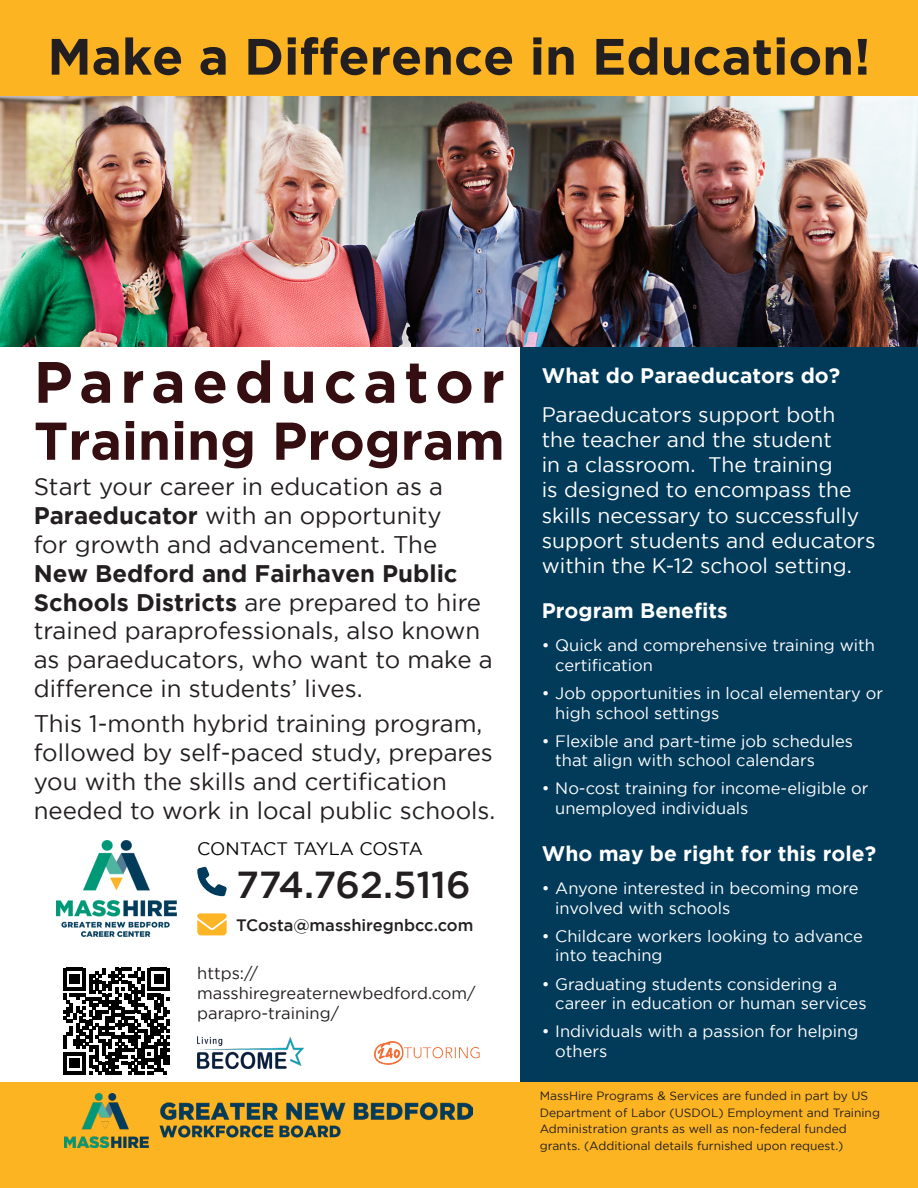
<style>
.page{position:relative;width:918px;height:1188px;background:#fff}
.page>*{position:absolute;margin:0;border:0;box-sizing:border-box;transform-origin:0 0}
.t1{font:700 58.2px "Gotham";letter-spacing:.115em;color:#340e10}
.t2{font:700 53.1px "Gotham";color:#340e10}
.t3{font:700 51px "Gotham";color:#231f20}
.t4{font:500 37.5px "Gotham";color:#231f20}
.t5{font:24px/28.8px "Gotham";color:#231f20}
.t6{font:21px/25.2px "Gotham";color:#fff}
.t7{font:700 21px "Gotham";color:#fff}
.t8{font:18px "Gotham";letter-spacing:-.015em;color:#040503}
.t9{font:16.5px/19.5px "Gotham";color:#fff}
.t10{font:16.5px/19.8px "Gotham";color:#231f20}
.t11{font:500 16.5px "Gotham";color:#231f20}
.t12{font:12px/16.5px "Gotham";color:#231f20}
.s1{font-weight:700}
</style>
<div class="page">
<div style="left:521px;top:11px;width:397px;height:1177px;background:#023b5a"></div>
<div style="left:0;top:0;width:918px;height:161px;background:#fcb423"></div>
<img style="left:1px;top:96px;width:916px;height:251px">
<div style="left:0;top:1082px;width:918px;height:106px;background:#fcb423"></div>
<svg style="left:63px;top:968px;width:107px;height:107px"></svg>
<img style="left:57px;top:841px;width:119px;height:96px">
<svg style="left:197px;top:913px;width:30px;height:22px"></svg>
<svg style="left:197px;top:867px;width:30px;height:29px"></svg>
<img style="left:65px;top:1094px;width:408px;height:54px">
<img style="left:197px;top:1037px;width:106px;height:32px">
<img style="left:374px;top:1041px;width:106px;height:23px">
<h3 class="t3" style="left:47px;top:37px;width:825px">Make a Difference in Education!</h3>
<h1 class="t1" style="left:34px;top:360px;width:473px">Paraeducator</h1>
<h2 class="t2" style="left:34px;top:421px;width:472px">Training Program</h2>
<h3 class="t5" style="left:34px;top:473px;width:411px;text-align:justify">Start your career in education as a <span class="s1">Paraeducator</span> with an opportunity for growth and advancement. The</h3>
<h3 class="t5" style="left:34px;top:560px;width:460px"><span class="s1">New Bedford and Fairhaven Public Schools Districts</span> are prepared to hire trained paraprofessionals, also known as paraeducators, who want to make a difference in students’ lives.</h3>
<h3 class="t5" style="left:34px;top:710px;width:463px">This 1-month hybrid training program, followed by self-paced study, prepares you with the skills and certification needed to work in local public schools.</h3>
<p class="t8" style="left:197px;top:841px;width:227px">CONTACT TAYLA COSTA</p>
<h3 class="t4" style="left:236px;top:871px;width:236px">774.762.5116</h3>
<p class="t11" style="left:236px;top:919px;width:239px">TCosta@masshiregnbcc.com</p>
<p class="t10" style="left:197px;top:964px;width:280px">https:// masshiregreaternewbedford.com/ parapro-training/</p>
<p class="t7" style="left:542px;top:368px;width:300px">What do Paraeducators do?</p>
<p class="t6" style="left:542px;top:403px;width:335px">Paraeducators support both<br>the teacher and the student<br>in a classroom. The training<br>is designed to encompass the skills necessary to successfully support students and educators within the K-12 school setting.</p>
<p class="t7" style="left:542px;top:599px;width:187px">Program Benefits</p>
<p class="t9" style="left:555px;top:636px;width:321px;text-indent:-14px">• Quick and comprehensive training with certification</p>
<p class="t9" style="left:555px;top:684px;width:330px;text-indent:-14px">• Job opportunities in local elementary or high school settings</p>
<p class="t9" style="left:555px;top:732px;width:299px;text-indent:-14px">• Flexible and part-time job schedules that align with school calendars</p>
<p class="t9" style="left:555px;top:779px;width:315px;text-indent:-14px">• No-cost training for income-eligible or unemployed individuals</p>
<p class="t7" style="left:542px;top:846px;width:336px">Who may be right for this role?</p>
<p class="t9" style="left:555px;top:879px;width:305px;text-indent:-14px">• Anyone interested in becoming more involved with schools</p>
<p class="t9" style="left:555px;top:927px;width:309px;text-indent:-14px">• Childcare workers looking to advance into teaching</p>
<p class="t9" style="left:555px;top:975px;width:313px;text-indent:-14px">• Graduating students considering a career in education or human services</p>
<p class="t9" style="left:555px;top:1022px;width:305px;text-indent:-14px">• Individuals with a passion for helping others</p>
<p class="t12" style="left:540px;top:1088px;width:342px">MassHire Programs &amp; Services are funded in part by US Department of Labor (USDOL) Employment and Training Administration grants as well as non-federal funded grants. (Additional details furnished upon request.)</p>
</div>
